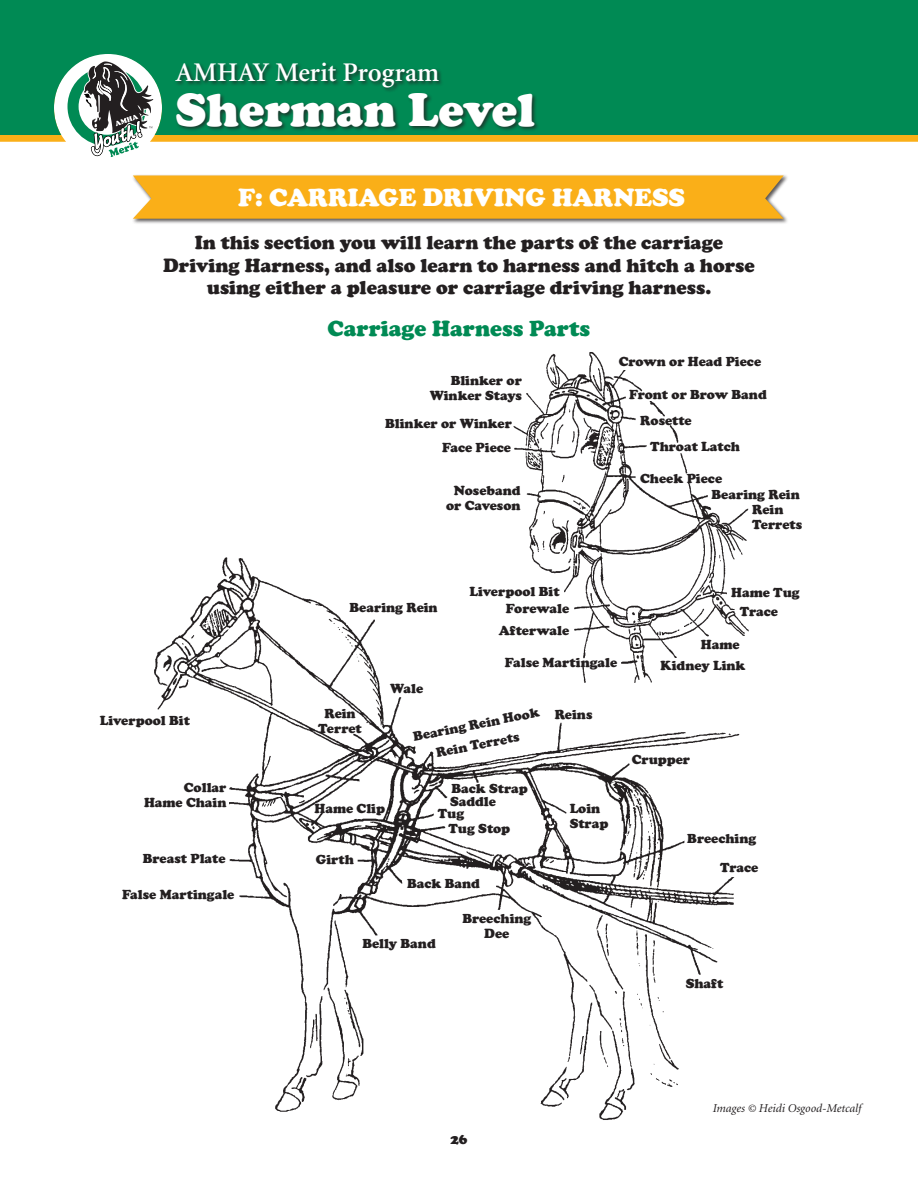
<style>
.page{position:relative;width:918px;height:1188px;background:#fff}
.page>*{position:absolute;margin:0;border:0;box-sizing:border-box;transform-origin:0 0}
.t1{font:900 48px "Cooper";color:#fff}
.t2{font:600 27px "Minion";color:#fff}
.t3{font:900 25.5px "Cooper";color:#fff}
.t4{font:900 22.5px "Cooper";color:#008a54}
.t5{font:900 19.5px "Cooper";color:#231f20}
.t6{font:900 14.25px "Cooper";color:#231f20}
.t7{font:900 13.5px "Cooper";color:#231f20}
.t8{font:italic 12px "Minion";color:#231f20}
</style>
<div class="page">
<svg style="left:0;top:135px;width:918px;height:7px;fill:#faaf18"></svg>
<div style="left:0;top:0;width:918px;height:135px;background:#008a54"></div>
<div style="left:174px;top:62px;width:366px;height:71px;background:#231f20;opacity:.75"></div>
<svg style="left:68px;top:62px;width:85px;height:95px"></svg>
<div style="left:132px;top:174px;width:657px;height:50px;background:#231f20;opacity:.75"></div>
<div style="left:133px;top:176px;width:651px;height:43px;background:#faaf18"></div>
<img style="left:513px;top:352px;width:236px;height:188px">
<img style="left:154px;top:540px;width:595px;height:580px">
<div style="left:398px;top:1089px;width:69px;height:25px;background:#fff"></div>
<h2 class="t2" style="left:176px;top:59px;width:265px">AMHAY Merit Program</h2>
<h1 class="t1" style="left:176px;top:82px;width:361px">Sherman Level</h1>
<p class="t3" style="left:238px;top:183px;width:448px">F: CARRIAGE DRIVING HARNESS</p>
<p class="t5" style="left:195px;top:231px;width:530px">In this section you will learn the parts of the carriage</p>
<p class="t5" style="left:163px;top:254px;width:593px">Driving Harness, and also learn to harness and hitch a horse</p>
<p class="t5" style="left:207px;top:276px;width:506px">using either a pleasure or carriage driving harness.</p>
<p class="t4" style="left:328px;top:316px;width:264px">Carriage Harness Parts</p>
<p class="t7" style="left:451px;top:372px;width:73px">Blinker or</p>
<p class="t7" style="left:430px;top:387px;width:94px">Winker Stays</p>
<p class="t7" style="left:385px;top:416px;width:128px">Blinker or Winker</p>
<p class="t7" style="left:442px;top:440px;width:70px">Face Piece</p>
<p class="t7" style="left:454px;top:482px;width:68px">Noseband</p>
<p class="t7" style="left:446px;top:497px;width:76px">or Caveson</p>
<p class="t7" style="left:619px;top:354px;width:144px">Crown or Head Piece</p>
<p class="t7" style="left:629px;top:387px;width:139px">Front or Brow Band</p>
<p class="t7" style="left:640px;top:412px;width:53px">Rosette</p>
<p class="t7" style="left:650px;top:438px;width:91px">Throat Latch</p>
<p class="t7" style="left:640px;top:470px;width:83px">Cheek Piece</p>
<p class="t7" style="left:712px;top:487px;width:90px">Bearing Rein</p>
<p class="t7" style="left:752px;top:502px;width:33px">Rein</p>
<p class="t7" style="left:752px;top:517px;width:51px">Terrets</p>
<p class="t7" style="left:350px;top:600px;width:90px">Bearing Rein</p>
<p class="t7" style="left:470px;top:584px;width:92px">Liverpool Bit</p>
<p class="t7" style="left:506px;top:601px;width:65px">Forewale</p>
<p class="t7" style="left:499px;top:622px;width:72px">Afterwale</p>
<p class="t7" style="left:505px;top:655px;width:114px">False Martingale</p>
<p class="t7" style="left:731px;top:584px;width:70px">Hame Tug</p>
<p class="t7" style="left:740px;top:604px;width:40px">Trace</p>
<p class="t7" style="left:701px;top:637px;width:40px">Hame</p>
<p class="t7" style="left:661px;top:658px;width:86px">Kidney Link</p>
<p class="t7" style="left:390px;top:681px;width:35px">Wale</p>
<p class="t7" style="left:100px;top:713px;width:92px">Liverpool Bit</p>
<p class="t7" style="left:324px;top:705px;width:33px">Rein</p>
<p class="t7" style="left:318px;top:720px;width:45px">Terret</p>
<p class="t7" style="left:412px;top:729px;width:130px;rotate:-11deg">Bearing Rein Hook</p>
<p class="t7" style="left:435px;top:745px;width:86px;rotate:-11deg">Rein Terrets</p>
<p class="t7" style="left:555px;top:707px;width:39px">Reins</p>
<p class="t7" style="left:632px;top:752px;width:60px">Crupper</p>
<p class="t7" style="left:184px;top:779px;width:44px">Collar</p>
<p class="t7" style="left:144px;top:794px;width:84px">Hame Chain</p>
<p class="t7" style="left:143px;top:850px;width:84px">Breast Plate</p>
<p class="t7" style="left:122px;top:887px;width:114px">False Martingale</p>
<p class="t7" style="left:315px;top:801px;width:72px">Hame Clip</p>
<p class="t7" style="left:316px;top:852px;width:40px">Girth</p>
<p class="t7" style="left:452px;top:781px;width:78px">Back Strap</p>
<p class="t7" style="left:450px;top:794px;width:47px">Saddle</p>
<p class="t7" style="left:438px;top:805px;width:28px">Tug</p>
<p class="t7" style="left:449px;top:820px;width:63px">Tug Stop</p>
<p class="t7" style="left:407px;top:876px;width:74px">Back Band</p>
<p class="t7" style="left:570px;top:801px;width:32px">Loin</p>
<p class="t7" style="left:570px;top:816px;width:40px">Strap</p>
<p class="t7" style="left:687px;top:831px;width:70px">Breeching</p>
<p class="t7" style="left:720px;top:859px;width:40px">Trace</p>
<p class="t7" style="left:362px;top:935px;width:75px">Belly Band</p>
<p class="t7" style="left:462px;top:911px;width:70px">Breeching</p>
<p class="t7" style="left:484px;top:926px;width:27px">Dee</p>
<p class="t7" style="left:686px;top:976px;width:39px">Shaft</p>
<p class="t8" style="left:712px;top:1102px;width:150px">Images © Heidi Osgood-Metcalf</p>
<p class="t6" style="left:450px;top:1130px;width:19px">26</p>
</div>
